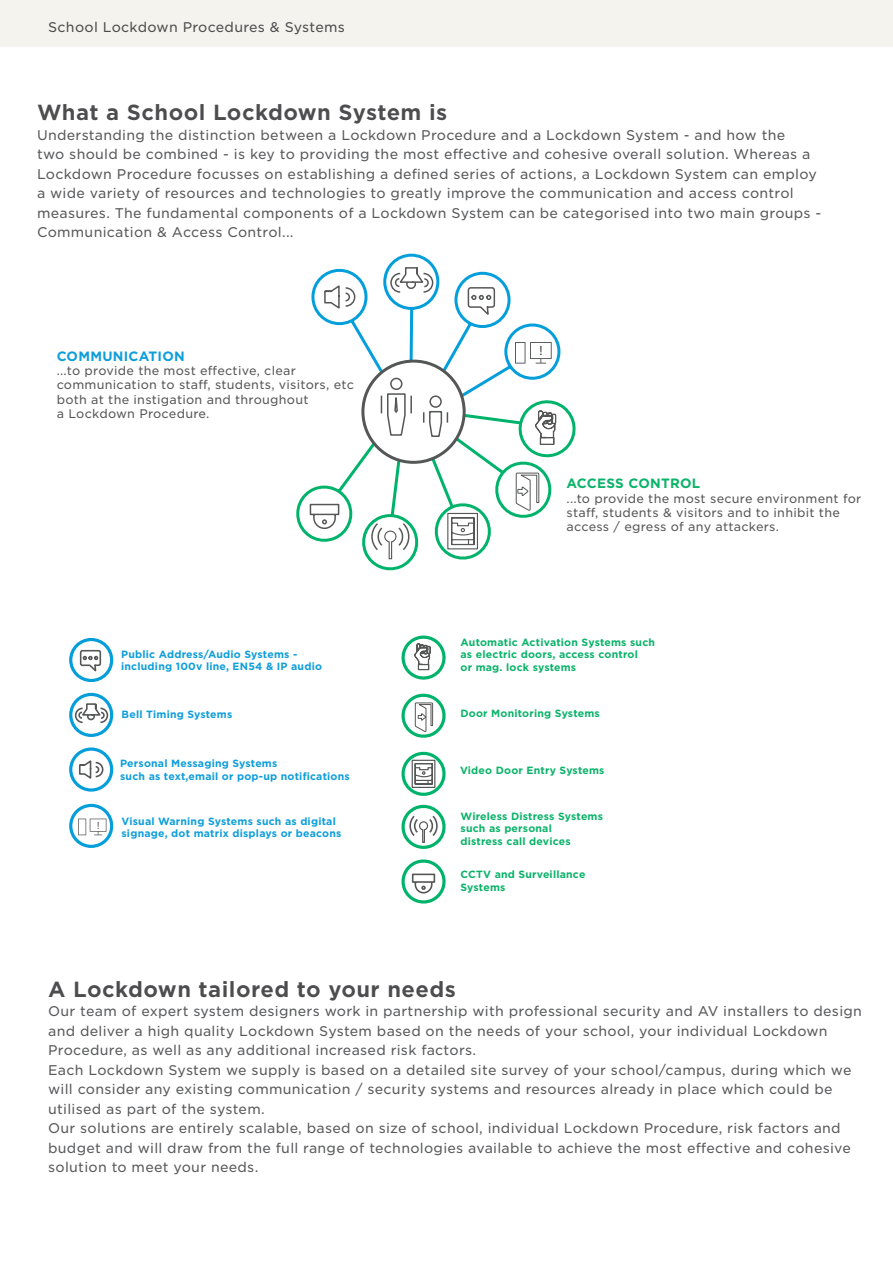
<style>
.page{position:relative;width:893px;height:1263px;background:#fff}
.page>*{position:absolute;margin:0;border:0;box-sizing:border-box;transform-origin:0 0}
.t1{font:700 21px "Gotham S Sm";letter-spacing:.02em;color:#4d4d4f}
.t2{font:13.5px/19.5px "Gotham S Sm";letter-spacing:.02em;color:#58595b}
.t3{font:13.5px "Gotham S Sm";letter-spacing:.02em;color:#4d4d4f}
.t4{font:700 13.5px "Gotham";letter-spacing:.02em;color:#0f9eda}
.t5{font:700 13.5px "Gotham";letter-spacing:.02em;color:#0bb36a}
.t6{font:13.5px "Myriad Pro";color:#414042}
.t7{font:12px/14.4px "Gotham S Sm";letter-spacing:.02em;color:#555756}
.t8{font:700 10.5px/12.6px "Gotham";letter-spacing:.02em;color:#0f9eda}
.t9{font:700 10.5px/12.6px "Gotham";letter-spacing:.02em;color:#0bb36a}
.t10{font:10.35px "Myriad Pro";color:#58595b}
</style>
<div class="page">
<div style="left:0;top:0;width:893px;height:47px;background:#f5f3ee"></div>
<hr style="left:892px;top:0;width:1px;height:47px;background:#e7e2d5">
<div style="left:69px;top:638px;width:44px;height:44px;border:3px solid #049fdb;border-radius:50%"></div>
<svg style="left:79px;top:649px;width:23px;height:23px"></svg>
<div style="left:69px;top:693px;width:44px;height:44px;border:3px solid #049fdb;border-radius:50%"></div>
<svg style="left:74px;top:702px;width:35px;height:22px"></svg>
<div style="left:69px;top:747px;width:44px;height:45px;border:3px solid #049fdb;border-radius:50%"></div>
<svg style="left:79px;top:760px;width:25px;height:19px"></svg>
<div style="left:69px;top:804px;width:44px;height:44px;border:3px solid #049fdb;border-radius:50%"></div>
<svg style="left:78px;top:818px;width:28px;height:17px"></svg>
<svg style="left:401px;top:635px;width:45px;height:45px"></svg>
<svg style="left:401px;top:693px;width:45px;height:45px"></svg>
<svg style="left:401px;top:751px;width:45px;height:45px"></svg>
<svg style="left:401px;top:859px;width:45px;height:45px"></svg>
<svg style="left:296px;top:253px;width:280px;height:318px"></svg>
<svg style="left:401px;top:804px;width:45px;height:45px"></svg>
<p class="t3" style="left:48px;top:18px;width:298px">School Lockdown Procedures &amp; Systems</p>
<h1 class="t1" style="left:37px;top:98px;width:412px">What a School Lockdown System is</h1>
<p class="t2" style="left:37px;top:125px;width:786px">Understanding the distinction between a Lockdown Procedure and a Lockdown System - and how the<br>two should be combined - is key to providing the most effective and cohesive overall solution. Whereas a Lockdown Procedure focusses on establishing a defined series of actions, a Lockdown System can employ a wide variety of resources and technologies to greatly improve the communication and access control measures. The fundamental components of a Lockdown System can be categorised into two main groups - Communication &amp; Access Control...</p>
<p class="t4" style="left:57px;top:347px;width:130px">COMMUNICATION</p>
<p class="t7" style="left:57px;top:363px;width:299px">...to provide the most effective, clear communication to staff, students, visitors, etc both at the instigation and throughout<br>a Lockdown Procedure.</p>
<p class="t8" style="left:121px;top:647px;width:202px">Public Address/Audio Systems - including 100v line, EN54 &amp; IP audio</p>
<p class="t8" style="left:122px;top:707px;width:112px">Bell Timing Systems</p>
<p class="t10" style="left:97px;top:819px;width:4px">!</p>
<p class="t8" style="left:120px;top:757px;width:231px">Personal Messaging Systems<br>such as text,email or pop-up notifications</p>
<p class="t8" style="left:122px;top:815px;width:221px">Visual Warning Systems such as digital signage, dot matrix displays or beacons</p>
<p class="t6" style="left:539px;top:342px;width:5px">!</p>
<p class="t5" style="left:567px;top:474px;width:135px">ACCESS CONTROL</p>
<p class="t7" style="left:567px;top:491px;width:296px">...to provide the most secure environment for staff, students &amp; visitors and to inhibit the access / egress of any attackers.</p>
<p class="t9" style="left:460px;top:636px;width:196px">Automatic Activation Systems such as electric doors, access control<br>or mag. lock systems</p>
<p class="t9" style="left:460px;top:707px;width:141px">Door Monitoring Systems</p>
<p class="t9" style="left:460px;top:764px;width:146px">Video Door Entry Systems</p>
<p class="t9" style="left:460px;top:809px;width:144px">Wireless Distress Systems such as personal<br>distress call devices</p>
<p class="t9" style="left:460px;top:868px;width:126px">CCTV and Surveillance<br>Systems</p>
<h1 class="t1" style="left:48px;top:974px;width:409px">A Lockdown tailored to your needs</h1>
<p class="t2" style="left:48px;top:1001px;width:815px">Our team of expert system designers work in partnership with professional security and AV installers to design and deliver a high quality Lockdown System based on the needs of your school, your individual Lockdown Procedure, as well as any additional increased risk factors.<br>Each Lockdown System we supply is based on a detailed site survey of your school/campus, during which we will consider any existing communication / security systems and resources already in place which could be utilised as part of the system.<br>Our solutions are entirely scalable, based on size of school, individual Lockdown Procedure, risk factors and budget and will draw from the full range of technologies available to achieve the most effective and cohesive solution to meet your needs.</p>
</div>
